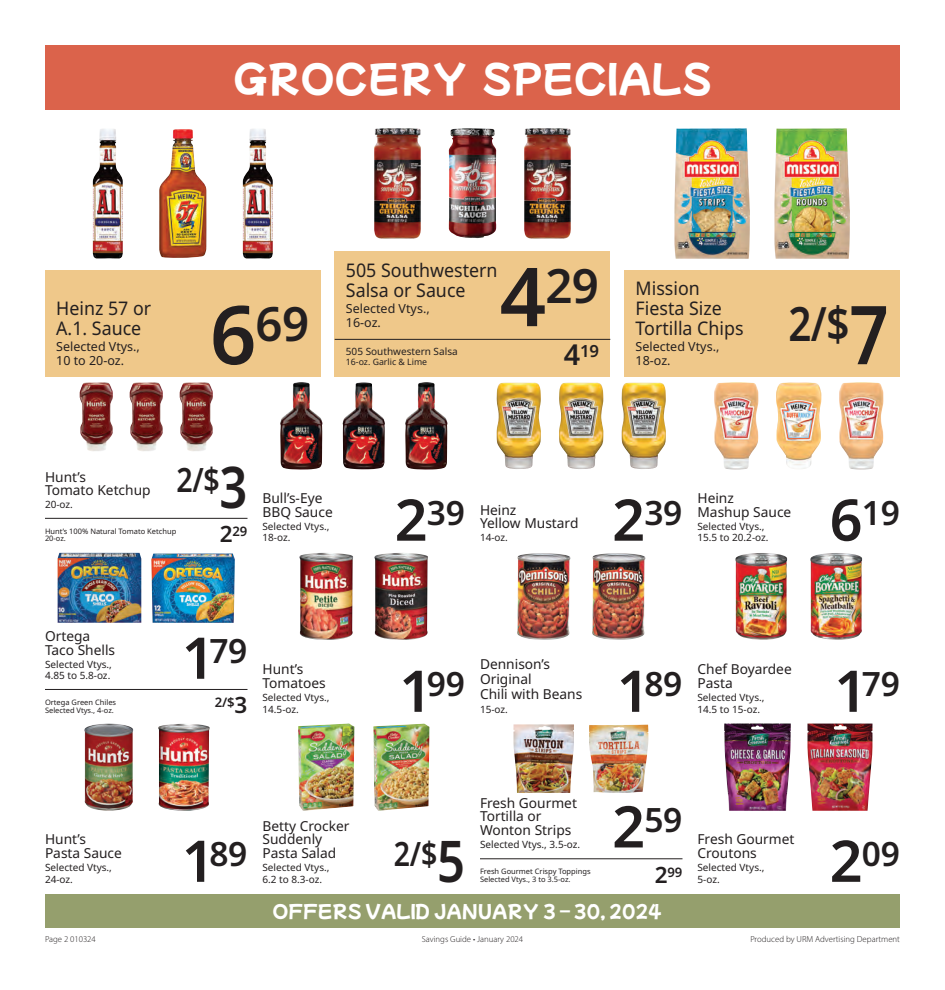
<style>
.page{position:relative;width:945px;height:990px;background:#fff}
.page>*{position:absolute;margin:0;border:0;box-sizing:border-box;transform-origin:0 0}
.t1{font:600 47.38px "Noto Sans";color:#231f20}
.t2{font:600 47.38px "Noto Sans";color:#231f20;scale:.85 1}
.t3{font:37.5px "Mochiy Pop One";color:#fff}
.t4{font:600 33.5px "Noto Sans";letter-spacing:-.01em;color:#231f20}
.t5{font:600 33.5px "Noto Sans";letter-spacing:-.01em;color:#231f20;scale:.85 1}
.t6{font:18.75px/20px "Noto Sans";color:#231f20;scale:.95 1}
.t7{font:17.5px "Mochiy Pop One";color:#fff}
.t8{font:600 16.75px "Noto Sans";color:#231f20}
.t9{font:13.75px/13.8px "Noto Sans";color:#231f20}
.t10{font:600 13.12px "Noto Sans";color:#231f20}
.t11{font:12.5px/13.8px "Noto Sans";color:#231f20}
.t12{font:10px/11.2px "Noto Sans";color:#231f20}
.t13{font:300 8.75px "Myriad Pro";color:#231f20}
.t14{font:8.75px "Noto Sans";color:#231f20}
.t15{font:7.5px/7.5px "Noto Sans";color:#231f20}
.s1{font-size:81.25px}
.s2{font-size:28.75px}
.s3{font-size:57.5px}
.s4{font-size:22.5px}
</style>
<div class="page">
<div style="left:45px;top:271px;width:276px;height:106px;background:#efc88a"></div>
<div style="left:335px;top:251px;width:275px;height:126px;background:#efc88a"></div>
<div style="left:624px;top:271px;width:276px;height:106px;background:#efc88a"></div>
<div style="left:45px;top:894px;width:855px;height:33px;background:#959f6d"></div>
<img style="left:810px;top:553px;width:52px;height:87px">
<img style="left:735px;top:553px;width:52px;height:87px">
<img style="left:130px;top:382px;width:21px;height:69px">
<img style="left:180px;top:382px;width:18px;height:69px">
<img style="left:80px;top:382px;width:21px;height:69px">
<img style="left:58px;top:553px;width:83px;height:70px">
<img style="left:151px;top:553px;width:84px;height:70px">
<img style="left:84px;top:724px;width:49px;height:87px">
<img style="left:158px;top:724px;width:52px;height:87px">
<img style="left:714px;top:382px;width:44px;height:88px">
<img style="left:839px;top:382px;width:44px;height:88px">
<img style="left:776px;top:382px;width:45px;height:87px">
<img style="left:724px;top:724px;width:67px;height:87px">
<img style="left:808px;top:724px;width:64px;height:87px">
<img style="left:280px;top:382px;width:42px;height:88px">
<img style="left:405px;top:382px;width:42px;height:88px">
<img style="left:343px;top:382px;width:42px;height:87px">
<img style="left:299px;top:553px;width:54px;height:87px">
<img style="left:374px;top:553px;width:54px;height:87px">
<img style="left:298px;top:724px;width:56px;height:87px">
<img style="left:373px;top:724px;width:56px;height:87px">
<img style="left:497px;top:383px;width:44px;height:86px">
<img style="left:559px;top:383px;width:44px;height:86px">
<img style="left:622px;top:383px;width:44px;height:86px">
<img style="left:517px;top:553px;width:54px;height:87px">
<img style="left:592px;top:553px;width:54px;height:87px">
<img style="left:514px;top:724px;width:60px;height:69px">
<img style="left:589px;top:724px;width:59px;height:69px">
<img style="left:674px;top:128px;width:76px;height:131px">
<img style="left:774px;top:128px;width:76px;height:131px">
<img style="left:449px;top:128px;width:47px;height:110px">
<img style="left:374px;top:128px;width:47px;height:110px">
<img style="left:524px;top:128px;width:47px;height:110px">
<img style="left:159px;top:129px;width:48px;height:129px">
<img style="left:93px;top:129px;width:30px;height:130px">
<img style="left:243px;top:129px;width:30px;height:130px">
<hr style="left:335px;top:339px;width:275px;height:1px;background:#231f20">
<hr style="left:45px;top:518px;width:203px;height:1px;background:#231f20">
<hr style="left:45px;top:689px;width:203px;height:1px;background:#231f20">
<hr style="left:480px;top:858px;width:202px;height:1px;background:#231f20">
<div style="left:45px;top:45px;width:855px;height:64px;background:#db634b"></div>
<h2 class="t3" style="left:233px;top:50px;width:480px">GROCERY SPECIALS</h2>
<h3 class="t6" style="left:56px;top:299px;width:101px">Heinz 57 or<br>A.1. Sauce</h3>
<p class="t11" style="left:56px;top:340px;width:85px">Selected Vtys.,<br>10 to 20-oz.</p>
<h1 class="t1" style="left:210px;top:297px;width:101px"><span class="s1">6</span>69</h1>
<h3 class="t6" style="left:346px;top:261px;width:161px">505 Southwestern<br>Salsa or Sauce</h3>
<p class="t11" style="left:346px;top:302px;width:85px">Selected Vtys.,<br>16-oz.</p>
<h1 class="t1" style="left:500px;top:259px;width:101px"><span class="s1">4</span>29</h1>
<p class="t12" style="left:346px;top:346px;width:113px">505 Southwestern Salsa</p>
<p class="t14" style="left:346px;top:356px;width:83px">16-oz. Garlic &amp; Lime</p>
<p class="t8" style="left:564px;top:342px;width:37px"><span class="s2">4</span>19</p>
<h3 class="t6" style="left:636px;top:279px;width:115px">Mission<br>Fiesta Size<br>Tortilla Chips</h3>
<p class="t11" style="left:636px;top:340px;width:85px">Selected Vtys.,<br>18-oz.</p>
<h1 class="t2" style="left:788px;top:297px;width:120px">2/$<span class="s1">7</span></h1>
<p class="t9" style="left:45px;top:470px;width:107px">Hunt’s<br>Tomato Ketchup</p>
<p class="t12" style="left:45px;top:499px;width:29px">20-oz.</p>
<h3 class="t5" style="left:176px;top:461px;width:85px">2/$<span class="s3">3</span></h3>
<p class="t15" style="left:45px;top:528px;width:133px">Hunt’s 100% Natural Tomato Ketchup<br>20-oz.</p>
<p class="t10" style="left:220px;top:524px;width:29px"><span class="s4">2</span>29</p>
<p class="t9" style="left:262px;top:492px;width:72px">Bull’s-Eye<br>BBQ Sauce</p>
<p class="t12" style="left:262px;top:521px;width:69px">Selected Vtys.,<br>18-oz.</p>
<h3 class="t4" style="left:395px;top:494px;width:72px"><span class="s3">2</span>39</h3>
<p class="t9" style="left:480px;top:503px;width:100px">Heinz<br>Yellow Mustard</p>
<p class="t12" style="left:480px;top:532px;width:29px">14-oz.</p>
<h3 class="t4" style="left:612px;top:494px;width:72px"><span class="s3">2</span>39</h3>
<p class="t9" style="left:698px;top:492px;width:95px">Heinz<br>Mashup Sauce</p>
<p class="t12" style="left:698px;top:521px;width:73px">Selected Vtys.,<br>15.5 to 20.2-oz.</p>
<p class="t9" style="left:45px;top:630px;width:72px">Ortega<br>Taco Shells</p>
<p class="t12" style="left:45px;top:659px;width:69px">Selected Vtys.,<br>4.85 to 5.8-oz.</p>
<h3 class="t4" style="left:182px;top:632px;width:67px"><span class="s3">1</span>79</h3>
<p class="t15" style="left:45px;top:699px;width:73px">Ortega Green Chiles<br>Selected Vtys., 4-oz.</p>
<p class="t10" style="left:215px;top:695px;width:34px">2/$<span class="s4">3</span></p>
<p class="t9" style="left:262px;top:663px;width:65px">Hunt’s<br>Tomatoes</p>
<p class="t12" style="left:262px;top:692px;width:69px">Selected Vtys.,<br>14.5-oz.</p>
<h3 class="t4" style="left:399px;top:665px;width:67px"><span class="s3">1</span>99</h3>
<p class="t9" style="left:480px;top:657px;width:104px;line-height:15px">Dennison’s<br>Original<br>Chili with Beans</p>
<p class="t12" style="left:480px;top:704px;width:29px">15-oz.</p>
<h3 class="t4" style="left:617px;top:665px;width:67px"><span class="s3">1</span>89</h3>
<p class="t9" style="left:698px;top:663px;width:96px">Chef Boyardee<br>Pasta</p>
<p class="t12" style="left:698px;top:692px;width:69px">Selected Vtys.,<br>14.5 to 15-oz.</p>
<p class="t9" style="left:45px;top:833px;width:78px">Hunt’s<br>Pasta Sauce</p>
<p class="t12" style="left:45px;top:862px;width:69px">Selected Vtys.,<br>24-oz.</p>
<h3 class="t4" style="left:182px;top:835px;width:67px"><span class="s3">1</span>89</h3>
<p class="t9" style="left:262px;top:819px;width:88px">Betty Crocker<br>Suddenly<br>Pasta Salad</p>
<p class="t12" style="left:262px;top:862px;width:69px">Selected Vtys.,<br>6.2 to 8.3-oz.</p>
<h3 class="t5" style="left:394px;top:835px;width:85px">2/$<span class="s3">5</span></h3>
<p class="t9" style="left:480px;top:796px;width:99px">Fresh Gourmet<br>Tortilla or<br>Wonton Strips</p>
<p class="t12" style="left:480px;top:839px;width:102px">Selected Vtys., 3.5-oz.</p>
<h3 class="t4" style="left:612px;top:801px;width:72px"><span class="s3">2</span>59</h3>
<p class="t15" style="left:480px;top:868px;width:112px;line-height:8.1px">Fresh Gourmet Crispy Toppings<br>Selected Vtys., 3 to 3.5-oz.</p>
<p class="t10" style="left:655px;top:865px;width:29px"><span class="s4">2</span>99</p>
<p class="t7" style="left:272px;top:898px;width:391px">OFFERS VALID JANUARY 3 – 30, 2024</p>
<p class="t9" style="left:698px;top:833px;width:99px">Fresh Gourmet<br>Croutons</p>
<p class="t12" style="left:698px;top:862px;width:69px">Selected Vtys.,<br>5-oz.</p>
<h3 class="t4" style="left:830px;top:494px;width:72px"><span class="s3">6</span>19</h3>
<h3 class="t4" style="left:834px;top:665px;width:67px"><span class="s3">1</span>79</h3>
<h3 class="t4" style="left:830px;top:835px;width:72px"><span class="s3">2</span>09</h3>
<p class="t13" style="left:45px;top:934px;width:52px">Page 2 010324</p>
<p class="t13" style="left:422px;top:934px;width:103px">Savings Guide • January 2024</p>
<p class="t13" style="left:750px;top:934px;width:151px">Produced by URM Advertising Department</p>
</div>
